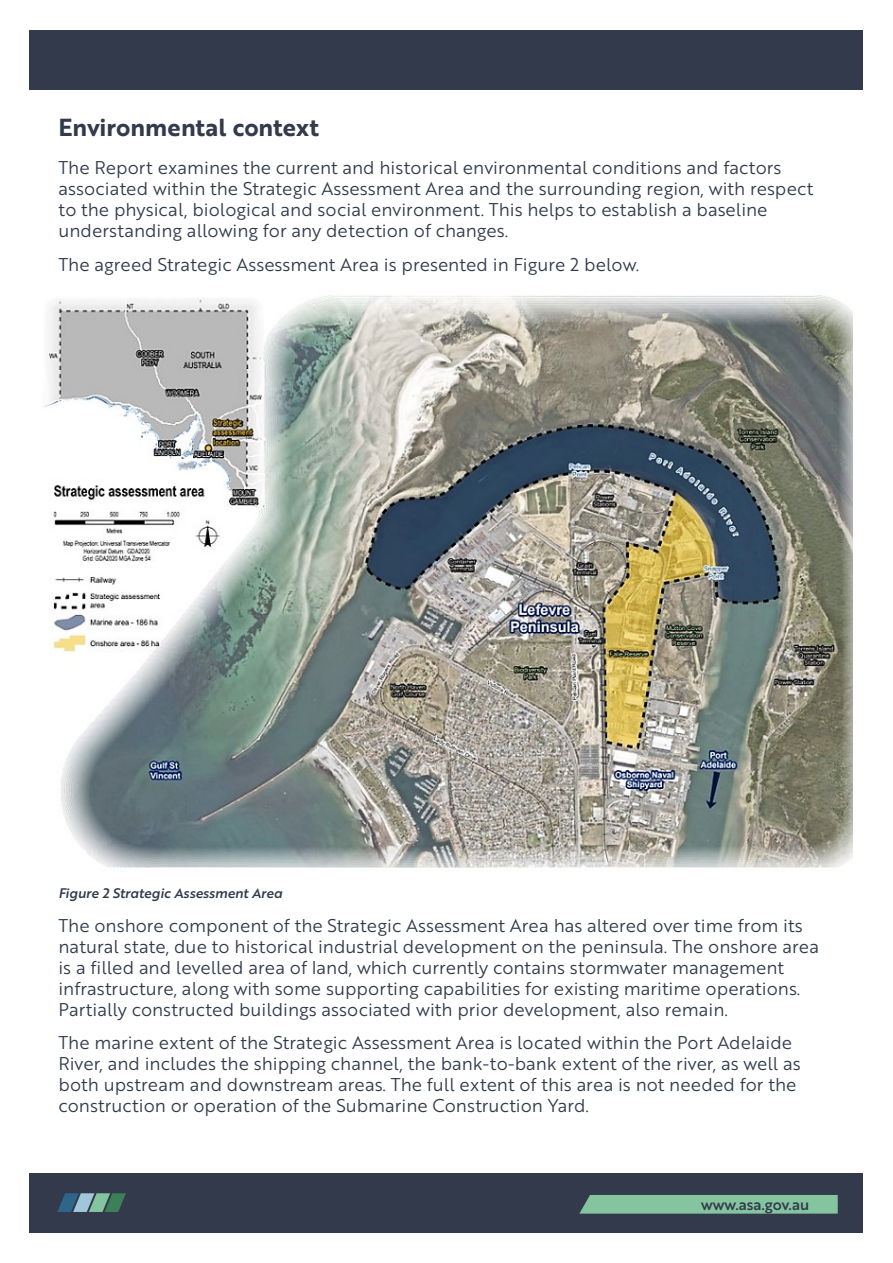
<style>
.page{position:relative;width:893px;height:1263px;background:#fff}
.page>*{position:absolute;margin:0;border:0;box-sizing:border-box;transform-origin:0 0}
.t1{font:24px "Brother 1816 Bold";color:#323a4c}
.txt{font:18px/21px "Brother 1816 Book";color:#323a4c}
.t2{font:15px "Brother 1816 Medium";color:#323a4c}
.figs{font:13.5px "Brother 1816 Medium Italic";color:#323a4c}
</style>
<div class="page">
<div style="left:30px;top:1174px;width:833px;height:59px;background:#323a4c"></div>
<div style="left:580px;top:1195px;width:258px;height:18px;background:#84c49f"></div>
<svg style="left:57px;top:1193px;width:69px;height:19px"></svg>
<div style="left:30px;top:30px;width:833px;height:59px;background:#323a4c"></div>
<img style="left:44px;top:295px;width:809px;height:573px">
<h2 class="t1" style="left:58px;top:109px;width:262px">Environmental context</h2>
<p class="txt" style="left:58px;top:157px;width:756px">The Report examines the current and historical environmental conditions and factors associated within the Strategic Assessment Area and the surrounding region, with respect to the physical, biological and social environment. This helps to establish a baseline understanding allowing for any detection of changes.</p>
<p class="txt" style="left:58px;top:253px;width:582px">The agreed Strategic Assessment Area is presented in Figure 2 below.</p>
<p class="figs" style="left:58px;top:883px;width:226px">Figure 2 Strategic Assessment Area</p>
<p class="txt" style="left:58px;top:914px;width:762px">The onshore component of the Strategic Assessment Area has altered over time from its natural state, due to historical industrial development on the peninsula. The onshore area is a filled and levelled area of land, which currently contains stormwater management infrastructure, along with some supporting capabilities for existing maritime operations.<br>Partially constructed buildings associated with prior development, also remain.</p>
<p class="txt" style="left:58px;top:1032px;width:744px">The marine extent of the Strategic Assessment Area is located within the Port Adelaide River, and includes the shipping channel, the bank-to-bank extent of the river, as well as both upstream and downstream areas. The full extent of this area is not needed for the construction or operation of the Submarine Construction Yard.</p>
<p class="t2" style="left:701px;top:1193px;width:109px">www.asa.gov.au</p>
</div>
